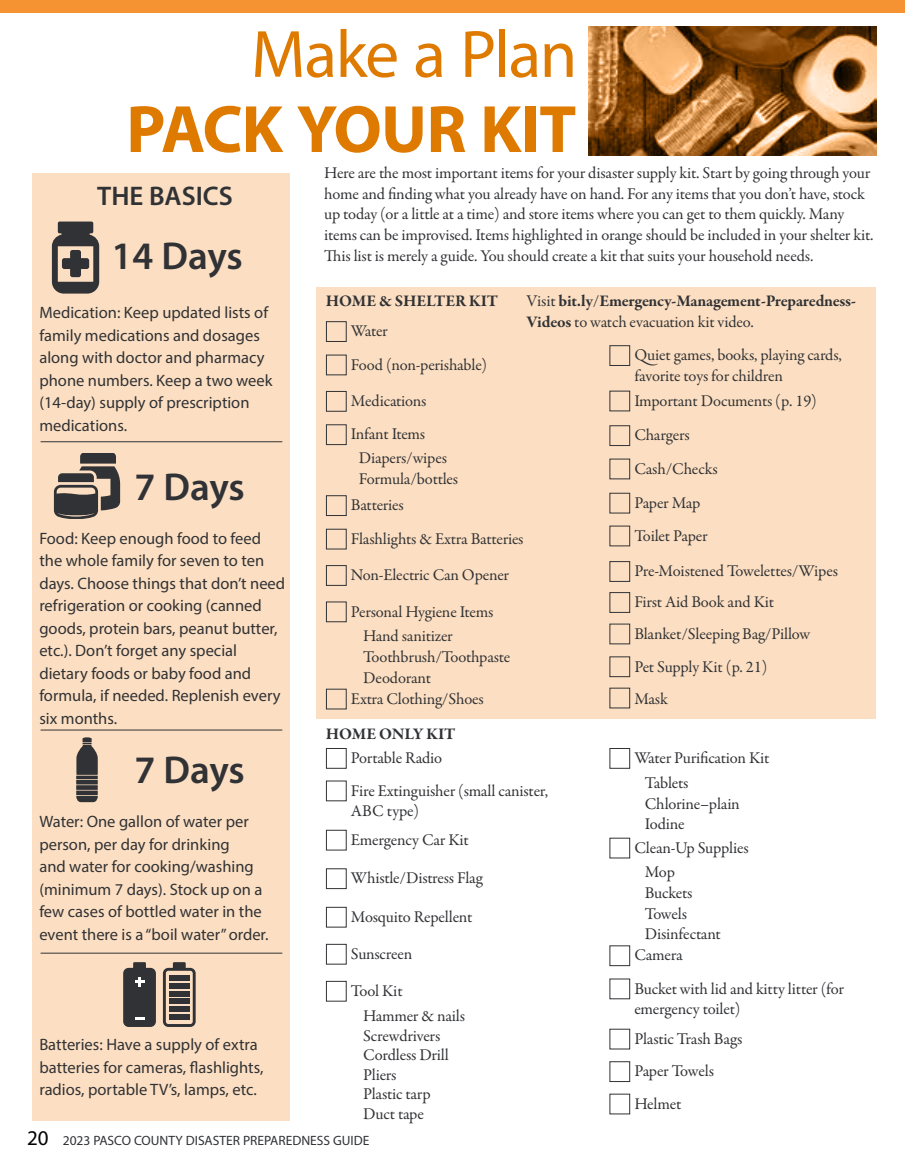
<style>
.page{position:relative;width:905px;height:1175px;background:#fff}
.page>*{position:absolute;margin:0;border:0;box-sizing:border-box;transform-origin:0 0}
.t1{font:700 67.5px "Myriad Pro";letter-spacing:-.015em;color:#df7a00}
.t2{font:67.5px "Myriad Pro";letter-spacing:-.02em;color:#df7a00}
.t3{font:600 39px "Myriad Pro";letter-spacing:-.01em;color:#313235}
.t4{font:600 27px "Myriad Pro";color:#313235}
.t5{font:16.5px/20.7px "Garamond Premr Pro";letter-spacing:-.01em;color:#313235}
.t6{font:16.5px/22.5px "Myriad Pro";color:#313235}
.t7{font:700 16.5px/20.7px "Garamond Premr Pro";letter-spacing:-.01em;color:#313235}
.t8{font:13.5px "Myriad Pro";color:#313235}
.s1{font-weight:400}
.s2{font-size:21px;color:#000}
</style>
<div class="page">
<div style="left:316px;top:287px;width:559px;height:431px;background:#fcdfc2"></div>
<img style="left:588px;top:26px;width:288px;height:129px">
<div style="left:32px;top:173px;width:257px;height:947px;background:#fcdfc2"></div>
<div style="left:58px;top:221px;width:35px;height:12px;background:#313235;border-radius:2px"></div>
<svg style="left:52px;top:232px;width:47px;height:61px"></svg>
<svg style="left:54px;top:453px;width:66px;height:65px"></svg>
<svg style="left:76px;top:737px;width:22px;height:38px"></svg>
<svg style="left:76px;top:775px;width:22px;height:4px"></svg>
<hr style="left:76px;top:780px;width:22px;height:4px;background:#313235">
<div style="left:76px;top:785px;width:22px;height:5px;background:#313235"></div>
<div style="left:76px;top:790px;width:22px;height:5px;background:#313235"></div>
<svg style="left:76px;top:796px;width:22px;height:6px"></svg>
<svg style="left:123px;top:962px;width:33px;height:65px;background:#484647"></svg>
<svg style="left:163px;top:962px;width:33px;height:65px"></svg>
<div style="left:169px;top:990px;width:20px;height:6px;background:#313235"></div>
<div style="left:169px;top:975px;width:20px;height:5px;background:#313235"></div>
<div style="left:169px;top:983px;width:20px;height:5px;background:#313235"></div>
<div style="left:169px;top:998px;width:20px;height:6px;background:#313235"></div>
<div style="left:169px;top:1014px;width:20px;height:5px;background:#313235"></div>
<div style="left:169px;top:1006px;width:20px;height:5px;background:#313235"></div>
<hr style="left:41px;top:441px;width:241px;height:1px;background:#313235">
<hr style="left:41px;top:729px;width:241px;height:1px;background:#313235">
<hr style="left:41px;top:952px;width:241px;height:1px;background:#313235">
<div style="left:326px;top:321px;width:20px;height:21px;border:1px solid #313235"></div>
<div style="left:326px;top:748px;width:20px;height:20px;border:1px solid #313235"></div>
<div style="left:609px;top:945px;width:21px;height:21px;border:1px solid #313235"></div>
<div style="left:609px;top:1061px;width:21px;height:20px;border:1px solid #313235"></div>
<div style="left:609px;top:748px;width:21px;height:20px;border:1px solid #313235"></div>
<div style="left:326px;top:830px;width:20px;height:20px;border:1px solid #313235"></div>
<div style="left:326px;top:868px;width:20px;height:21px;border:1px solid #313235"></div>
<div style="left:326px;top:907px;width:20px;height:20px;border:1px solid #313235"></div>
<div style="left:326px;top:944px;width:20px;height:20px;border:1px solid #313235"></div>
<div style="left:326px;top:981px;width:20px;height:20px;border:1px solid #313235"></div>
<div style="left:609px;top:345px;width:21px;height:21px;border:1px solid #313235"></div>
<div style="left:609px;top:425px;width:21px;height:21px;border:1px solid #313235"></div>
<div style="left:609px;top:493px;width:21px;height:20px;border:1px solid #313235"></div>
<div style="left:609px;top:561px;width:21px;height:21px;border:1px solid #313235"></div>
<div style="left:609px;top:592px;width:21px;height:21px;border:1px solid #313235"></div>
<div style="left:609px;top:656px;width:21px;height:21px;border:1px solid #313235"></div>
<div style="left:326px;top:355px;width:20px;height:20px;border:1px solid #313235"></div>
<div style="left:326px;top:391px;width:20px;height:20px;border:1px solid #313235"></div>
<div style="left:326px;top:495px;width:20px;height:21px;border:1px solid #313235"></div>
<div style="left:326px;top:529px;width:20px;height:20px;border:1px solid #313235"></div>
<div style="left:326px;top:565px;width:20px;height:21px;border:1px solid #313235"></div>
<div style="left:326px;top:601px;width:20px;height:21px;border:1px solid #313235"></div>
<div style="left:326px;top:689px;width:20px;height:20px;border:1px solid #313235"></div>
<div style="left:326px;top:424px;width:20px;height:21px;border:1px solid #313235"></div>
<div style="left:0;top:0;width:904px;height:13px;background:#f59333"></div>
<h1 class="t2" style="left:251px;top:13px;width:328px">Make a Plan</h1>
<h1 class="t1" style="left:126px;top:85px;width:451px">PACK YOUR KIT</h1>
<h3 class="t4" style="left:97px;top:179px;width:137px">THE BASICS</h3>
<h2 class="t3" style="left:111px;top:231px;width:133px">14 Days</h2>
<p class="t6" style="left:39px;top:301px;width:235px">Medication: Keep updated lists of family medications and dosages along with doctor and pharmacy phone numbers. Keep a two week (14-day) supply of prescription medications.</p>
<h2 class="t3" style="left:134px;top:461px;width:112px">7 Days</h2>
<p class="t6" style="left:39px;top:526px;width:247px">Food: Keep enough food to feed the whole family for seven to ten days. Choose things that don’t need refrigeration or cooking (canned goods, protein bars, peanut butter, etc.). Don’t forget any special dietary foods or baby food and formula, if needed. Replenish every six months.</p>
<h2 class="t3" style="left:134px;top:745px;width:112px">7 Days</h2>
<p class="t6" style="left:39px;top:810px;width:231px">Water: One gallon of water per person, per day for drinking<br>and water for cooking/washing (minimum 7 days). Stock up on a few cases of bottled water in the event there is a “boil water” order.</p>
<p class="t6" style="left:39px;top:1033px;width:226px">Batteries: Have a supply of extra batteries for cameras, flashlights, radios, portable TV’s, lamps, etc.</p>
<p class="t5" style="left:324px;top:163px;width:551px">Here are the most important items for your disaster supply kit. Start by going through your home and finding what you already have on hand. For any items that you don’t have, stock up today (or a little at a time) and store items where you can get to them quickly. Many items can be improvised. Items highlighted in orange should be included in your shelter kit.<br>This list is merely a guide. You should create a kit that suits your household needs.</p>
<p class="t7" style="left:326px;top:290px;width:174px">HOME &amp; SHELTER KIT</p>
<p class="t7" style="left:526px;top:290px;width:331px"><span class="s1">Visit</span> bit.ly/Emergency-Management-Preparedness-<br>Videos <span class="s1">to watch evacuation kit video.</span></p>
<p class="t5" style="left:351px;top:321px;width:38px">Water</p>
<p class="t5" style="left:351px;top:354px;width:138px">Food (non-perishable)</p>
<p class="t5" style="left:351px;top:391px;width:77px">Medications</p>
<p class="t5" style="left:359px;top:423px;width:90px;line-height:23.4px;text-indent:-8px">Infant Items<br>Diapers/wipes</p>
<p class="t5" style="left:359px;top:468px;width:101px">Formula/bottles</p>
<p class="t5" style="left:351px;top:489px;width:174px;line-height:33.5px">Batteries<br>Flashlights &amp; Extra Batteries</p>
<p class="t5" style="left:351px;top:565px;width:160px">Non-Electric Can Opener</p>
<p class="t5" style="left:351px;top:601px;width:144px">Personal Hygiene Items</p>
<p class="t5" style="left:363px;top:626px;width:149px">Hand sanitizer<br>Toothbrush/Toothpaste<br>Deodorant</p>
<p class="t5" style="left:351px;top:688px;width:134px">Extra Clothing/Shoes</p>
<p class="t7" style="left:326px;top:723px;width:131px">HOME ONLY KIT</p>
<p class="t5" style="left:351px;top:748px;width:93px">Portable Radio</p>
<p class="t5" style="left:351px;top:780px;width:199px">Fire Extinguisher (small canister,<br>ABC type)</p>
<p class="t5" style="left:351px;top:829px;width:119px">Emergency Car Kit</p>
<p class="t5" style="left:351px;top:868px;width:133px">Whistle/Distress Flag</p>
<p class="t5" style="left:351px;top:906px;width:123px">Mosquito Repellent</p>
<p class="t5" style="left:351px;top:943px;width:63px">Sunscreen</p>
<p class="t5" style="left:351px;top:980px;width:53px">Tool Kit</p>
<p class="t5" style="left:363px;top:1006px;width:103px;line-height:19.5px">Hammer &amp; nails<br>Screwdrivers<br>Cordless Drill<br>Pliers<br>Plastic tarp<br>Duct tape</p>
<p class="t5" style="left:634px;top:345px;width:209px">Quiet games, books, playing cards, favorite toys for children</p>
<p class="t5" style="left:634px;top:384px;width:184px;line-height:33.8px">Important Documents (p. 19)<br>Chargers<br>Cash/Checks<br>Paper Map<br>Toilet Paper</p>
<p class="t5" style="left:634px;top:555px;width:205px;line-height:32px">Pre-Moistened Towelettes/Wipes<br>First Aid Book and Kit<br>Blanket/Sleeping Bag/Pillow<br>Pet Supply Kit (p. 21)<br>Mask</p>
<p class="t5" style="left:634px;top:748px;width:137px">Water Purification Kit</p>
<p class="t5" style="left:644px;top:772px;width:97px">Tablets<br>Chlorine–plain<br>Iodine</p>
<p class="t5" style="left:644px;top:862px;width:78px">Mop<br>Buckets<br>Towels<br>Disinfectant</p>
<p class="t5" style="left:634px;top:837px;width:116px">Clean-Up Supplies</p>
<p class="t5" style="left:634px;top:945px;width:50px">Camera</p>
<p class="t5" style="left:634px;top:978px;width:211px">Bucket with lid and kitty litter (for emergency toilet)</p>
<p class="t5" style="left:634px;top:1022px;width:110px;line-height:32.4px">Plastic Trash Bags<br>Paper Towels<br>Helmet</p>
<p class="t8" style="left:27px;top:1132px;width:344px"><span class="s2">20</span> 2023 PASCO COUNTY DISASTER PREPAREDNESS GUIDE</p>
</div>
